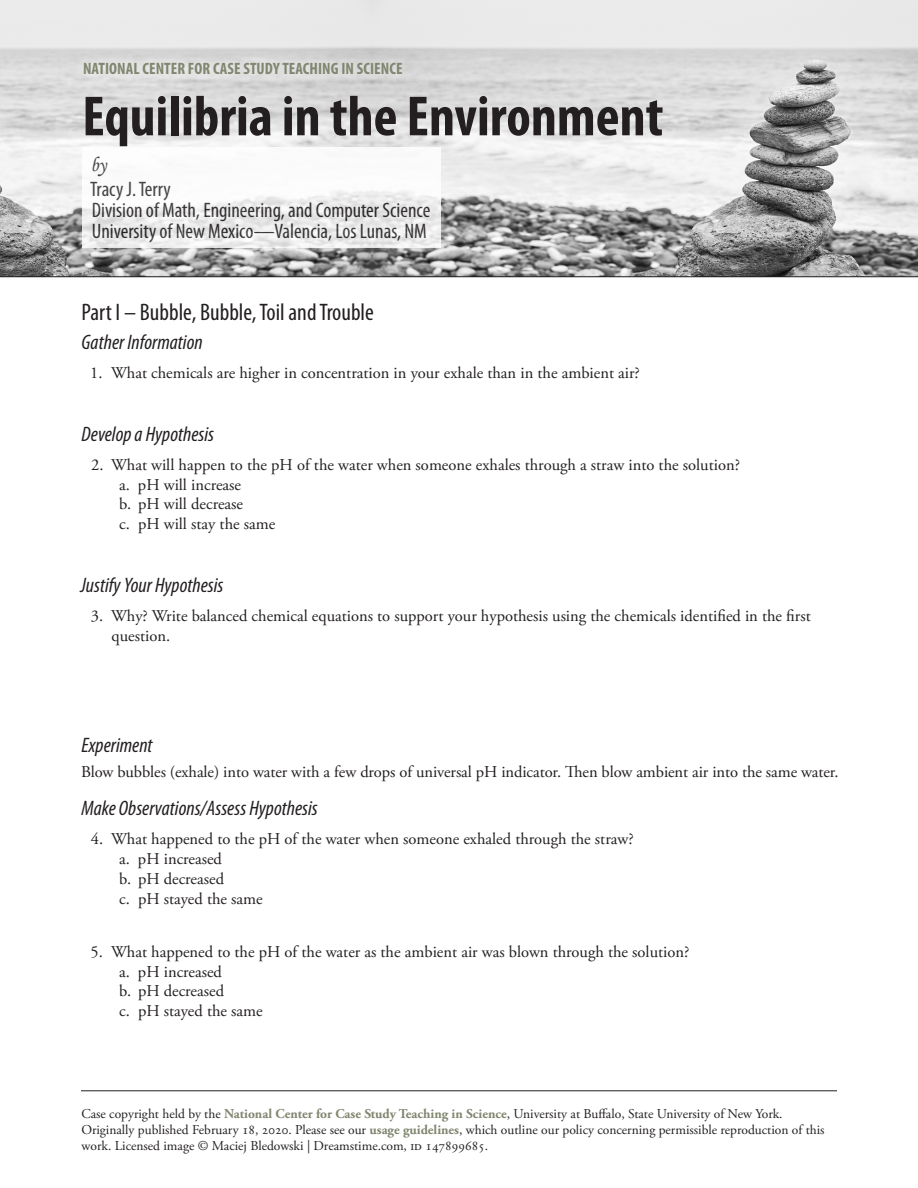
<style>
.page{position:relative;width:918px;height:1188px;background:#fff}
.page>*{position:absolute;margin:0;border:0;box-sizing:border-box;transform-origin:0 0}
.t1{font:700 condensed 57px "Myriad Pro";color:#231f20}
.t2{font:condensed 24px "Myriad Pro";color:#231f20}
.t3{font:italic condensed 21px "Myriad Pro";color:#231f20}
.t4{font:condensed 21px/21px "Myriad Pro";color:#231f20}
.t5{font:21px "Monotype Corsiva";color:#231f20;scale:.93 1}
.Numbered_List{font:16.5px/19.8px "Adobe Garamond Pro";color:#231f20}
.Q1{font:16.5px "Adobe Garamond Pro";color:#231f20}
.Number--second_level{font:16.5px "Adobe Garamond Pro";color:#231f20}
.t6{font:700 condensed 16.5px "Myriad Pro";letter-spacing:.005em;color:#80866f}
.t7{font:13.5px/16.2px "Adobe Garamond Pro";color:#231f20}
.s1{font-weight:700;color:#80866f}
</style>
<div class="page">
<hr style="left:81px;top:1091px;width:756px;height:1px;background:#231f20">
<svg style="left:0;top:0;width:918px;height:277px;background:#ccc"></svg>
<div style="left:74px;top:52px;width:337px;height:31px;background:#fff;opacity:.75"></div>
<svg style="left:82px;top:147px;width:359px;height:101px"></svg>
<p class="t6" style="left:83px;top:58px;width:321px">NATIONAL CENTER FOR CASE STUDY TEACHING IN SCIENCE</p>
<h1 class="t1" style="left:82px;top:81px;width:583px">Equilibria in the Environment</h1>
<p class="t5" style="left:90px;top:151px;width:19px">by</p>
<p class="t4" style="left:90px;top:178px;width:342px">Tracy J. Terry<br>Division of Math, Engineering, and Computer Science<br>University of New Mexico—Valencia, Los Lunas, NM</p>
<h2 class="t2" style="left:81px;top:297px;width:294px">Part I – Bubble, Bubble, Toil and Trouble</h2>
<h3 class="t3" style="left:82px;top:330px;width:123px">Gather Information</h3>
<p class="Q1" style="left:90px;top:363px;width:551px">1. What chemicals are higher in concentration in your exhale than in the ambient air?</p>
<h3 class="t3" style="left:82px;top:421px;width:134px">Develop a Hypothesis</h3>
<p class="Numbered_List" style="left:91px;top:455px;width:650px">2. What will happen to the pH of the water when someone exhales through a straw into the solution?</p>
<p class="Number--second_level" style="left:119px;top:474px;width:123px">a. pH will increase</p>
<p class="Number--second_level" style="left:119px;top:494px;width:125px">b. pH will decrease</p>
<p class="Number--second_level" style="left:119px;top:514px;width:158px">c. pH will stay the same</p>
<h3 class="t3" style="left:80px;top:573px;width:145px">Justify Your Hypothesis</h3>
<p class="Numbered_List" style="left:112px;top:606px;width:701px;text-indent:-21px">3. Why? Write balanced chemical equations to support your hypothesis using the chemicals identified in the first question.</p>
<h3 class="t3" style="left:82px;top:733px;width:73px">Experiment</h3>
<p class="Numbered_List" style="left:81px;top:762px;width:759px">Blow bubbles (exhale) into water with a few drops of universal pH indicator. Then blow ambient air into the same water.</p>
<h3 class="t3" style="left:82px;top:796px;width:238px">Make Observations/Assess Hypothesis</h3>
<p class="Numbered_List" style="left:91px;top:830px;width:544px">4. What happened to the pH of the water when someone exhaled through the straw?</p>
<p class="Number--second_level" style="left:119px;top:849px;width:104px">a. pH increased</p>
<p class="Number--second_level" style="left:119px;top:869px;width:106px">b. pH decreased</p>
<p class="Number--second_level" style="left:119px;top:888px;width:145px">c. pH stayed the same</p>
<p class="Q1" style="left:91px;top:942px;width:600px">5. What happened to the pH of the water as the ambient air was blown through the solution?</p>
<p class="Number--second_level" style="left:119px;top:961px;width:104px">a. pH increased</p>
<p class="Number--second_level" style="left:119px;top:981px;width:106px">b. pH decreased</p>
<p class="Number--second_level" style="left:119px;top:1001px;width:145px">c. pH stayed the same</p>
<p class="t7" style="left:81px;top:1106px;width:745px">Case copyright held by the <span class="s1">National Center for Case Study Teaching in Science</span>, University at Buffalo, State University of New York.<br>Originally published February 18, 2020. Please see our <span class="s1">usage guidelines</span>, which outline our policy concerning permissible reproduction of this work. Licensed image © Maciej Bledowski | Dreamstime.com, id 147899685.</p>
</div>
